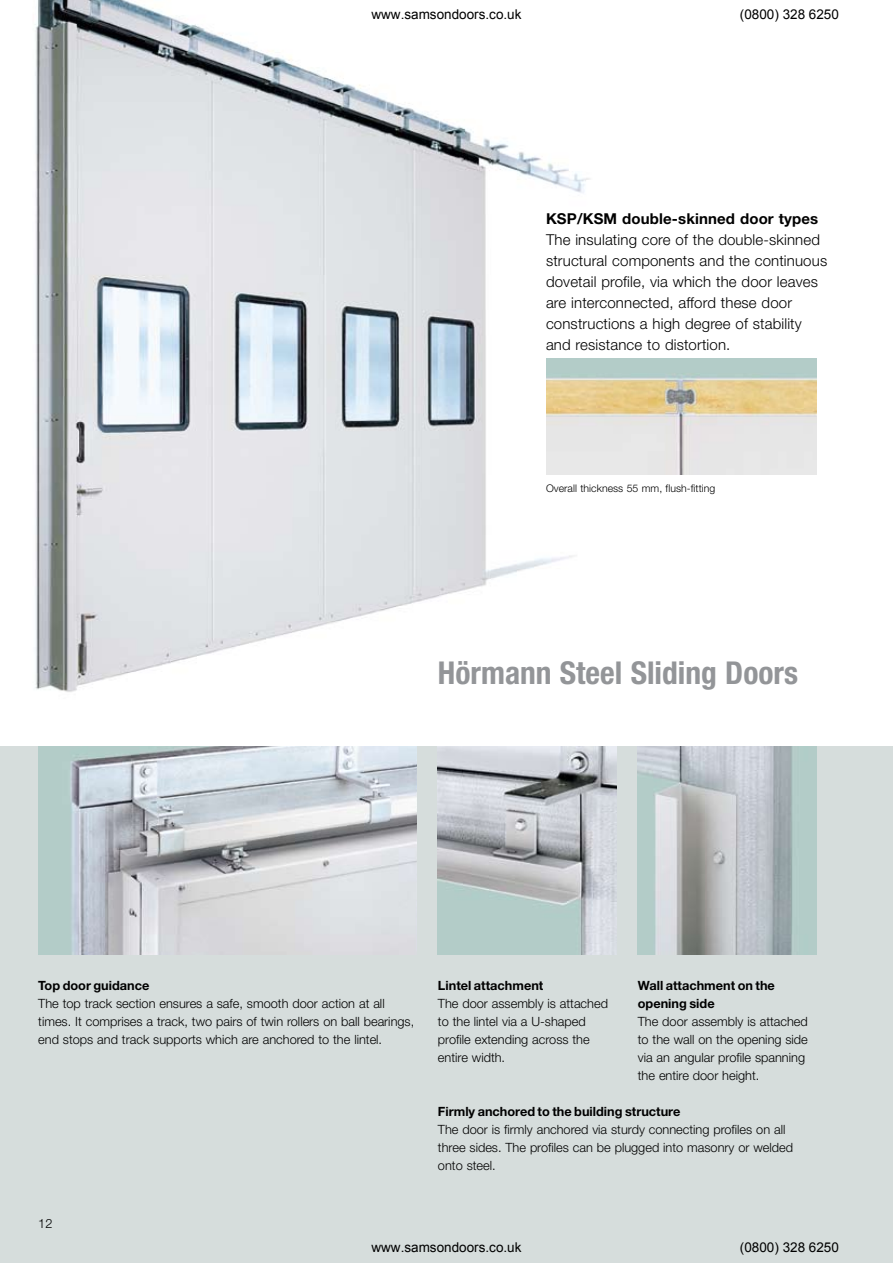
<style>
.page{position:relative;width:893px;height:1263px;background:#fff}
.page>*{position:absolute;margin:0;border:0;box-sizing:border-box;transform-origin:0 0}
.t1{font:700 condensed 31.5px "Helvetica Neue";color:#939598}
.t2{font:300 15px/21px "Helvetica Neue";letter-spacing:.01em;color:#000}
.t3{font:700 15px "Helvetica Neue";letter-spacing:.01em;color:#000}
.t4{font:13.5px "Arial";color:#000}
.t5{font:300 12.75px/18px "Helvetica Neue";color:#000}
.t6{font:700 12.75px/18px "Helvetica Neue";color:#000}
.t7{font:300 10.5px "Helvetica Neue";letter-spacing:.005em;color:#000}
</style>
<div class="page">
<div style="left:0;top:746px;width:893px;height:517px;background:#d6dddc"></div>
<img style="left:35px;top:0;width:562px;height:692px">
<img style="left:546px;top:359px;width:270px;height:116px">
<img style="left:38px;top:746px;width:379px;height:208px">
<img style="left:438px;top:746px;width:179px;height:208px">
<img style="left:638px;top:746px;width:178px;height:208px">
<p class="t4" style="left:371px;top:5px;width:152px">www.samsondoors.co.uk</p>
<p class="t4" style="left:740px;top:5px;width:101px">(0800) 328 6250</p>
<p class="t3" style="left:546px;top:209px;width:274px">KSP/KSM double-skinned door types</p>
<p class="t2" style="left:546px;top:228px;width:283px">The insulating core of the double-skinned structural components and the continuous dovetail profile, via which the door leaves are interconnected, afford these door constructions a high degree of stability and resistance to distortion.</p>
<p class="t7" style="left:546px;top:482px;width:171px">Overall thickness 55 mm, flush-fitting</p>
<h1 class="t1" style="left:438px;top:654px;width:362px">Hörmann Steel Sliding Doors</h1>
<p class="t6" style="left:38px;top:976px;width:113px">Top door guidance</p>
<p class="t5" style="left:38px;top:994px;width:377px">The top track section ensures a safe, smooth door action at all times. It comprises a track, two pairs of twin rollers on ball bearings, end stops and track supports which are anchored to the lintel.</p>
<p class="t5" style="left:38px;top:1214px;width:16px">12</p>
<p class="t6" style="left:438px;top:976px;width:107px">Lintel attachment</p>
<p class="t5" style="left:438px;top:994px;width:172px">The door assembly is attached to the lintel via a U-shaped profile extending across the entire width.</p>
<p class="t6" style="left:638px;top:976px;width:139px">Wall attachment on the opening side</p>
<p class="t5" style="left:638px;top:1012px;width:172px">The door assembly is attached to the wall on the opening side via an angular profile spanning the entire door height.</p>
<p class="t6" style="left:438px;top:1102px;width:244px">Firmly anchored to the building structure</p>
<p class="t5" style="left:438px;top:1120px;width:357px">The door is firmly anchored via sturdy connecting profiles on all three sides. The profiles can be plugged into masonry or welded onto steel.</p>
<p class="t4" style="left:371px;top:1238px;width:152px">www.samsondoors.co.uk</p>
<p class="t4" style="left:740px;top:1238px;width:101px">(0800) 328 6250</p>
</div>
